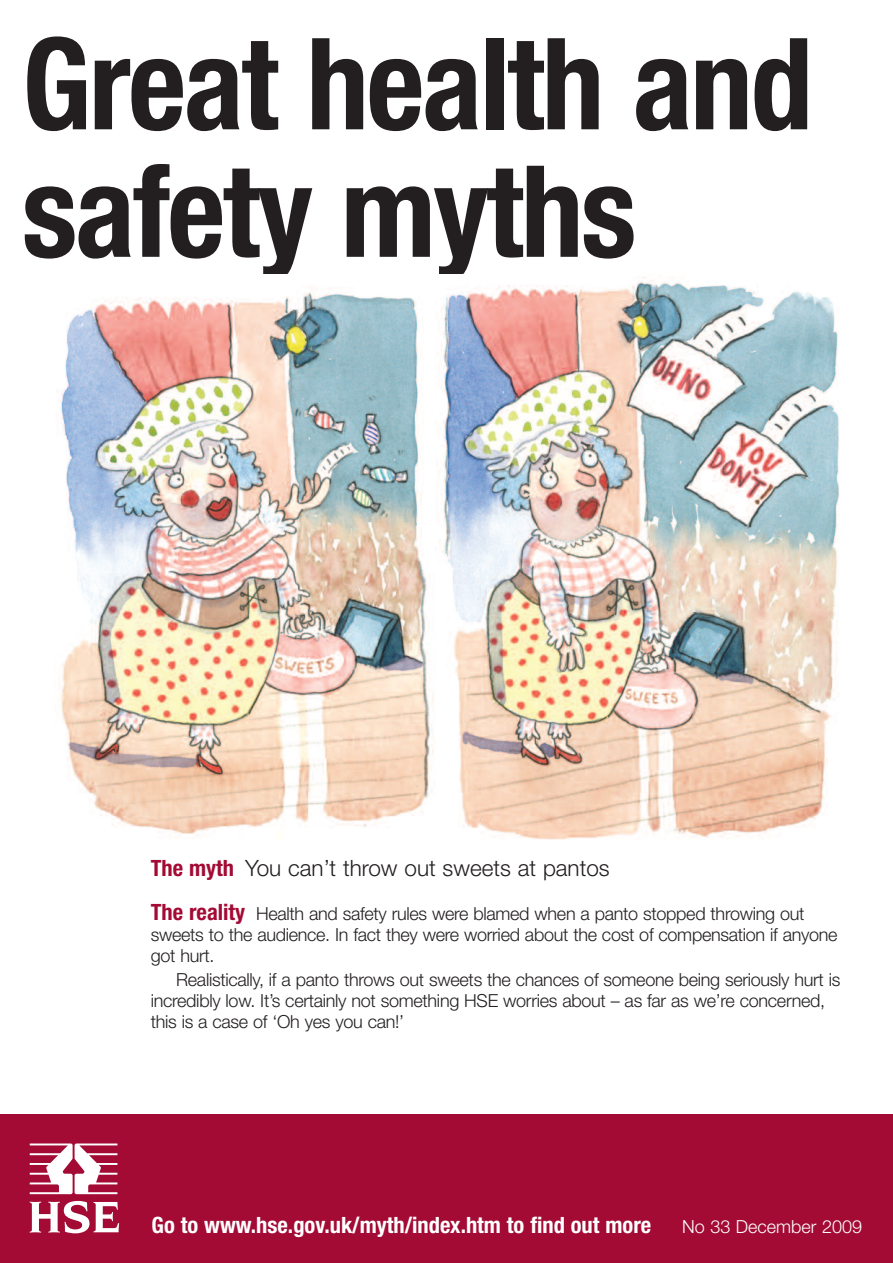
<style>
.page{position:relative;width:893px;height:1263px;background:#fff}
.page>*{position:absolute;margin:0;border:0;box-sizing:border-box;transform-origin:0 0}
.t1{font:700 condensed 127.5px/127.5px "Helvetica Neue";letter-spacing:-.02em;color:#231f20}
.t2{font:700 condensed 22.5px "Helvetica Neue";color:#fff}
.t3{font:300 22.5px "Helvetica Neue";color:#231f20}
.t4{font:300 18px/21px "Helvetica Neue";letter-spacing:-.015em;color:#231f20}
.t5{font:300 18px "Helvetica Neue";color:#fff}
.s1{font-weight:700;font-stretch:condensed;color:#a30a34}
.s2{font-weight:700;font-stretch:condensed;font-size:22.5px;color:#a30a34}
</style>
<div class="page">
<img style="left:57px;top:277px;width:783px;height:563px">
<div style="left:0;top:1114px;width:893px;height:149px;background:#a30a34"></div>
<svg style="left:30px;top:1143px;width:87px;height:51px"></svg>
<svg style="left:30px;top:1201px;width:89px;height:32px"></svg>
<h1 class="t1" style="left:22px;top:31px;width:792px">Great health and safety myths</h1>
<h2 class="t3" style="left:151px;top:860px;width:460px"><span class="s1">The myth</span> You can’t throw out sweets at pantos</h2>
<p class="t4" style="left:151px;top:905px;width:688px"><span class="s2">The reality</span> Health and safety rules were blamed when a panto stopped throwing out sweets to the audience. In fact they were worried about the cost of compensation if anyone got hurt.</p>
<p class="t4" style="left:151px;top:971px;width:691px;text-indent:25px">Realistically, if a panto throws out sweets the chances of someone being seriously hurt is incredibly low. It’s certainly not something HSE worries about – as far as we’re concerned, this is a case of ‘Oh yes you can!’</p>
<p class="t2" style="left:152px;top:1217px;width:501px">Go to www.hse.gov.uk/myth/ ndex.htm to f nd out more</p>
<p class="t2" style="left:412px;top:1217px;width:7px">i</p>
<p class="t2" style="left:537px;top:1217px;width:7px">i</p>
<p class="t5" style="left:682px;top:1220px;width:181px">No 33 December 2009</p>
</div>
